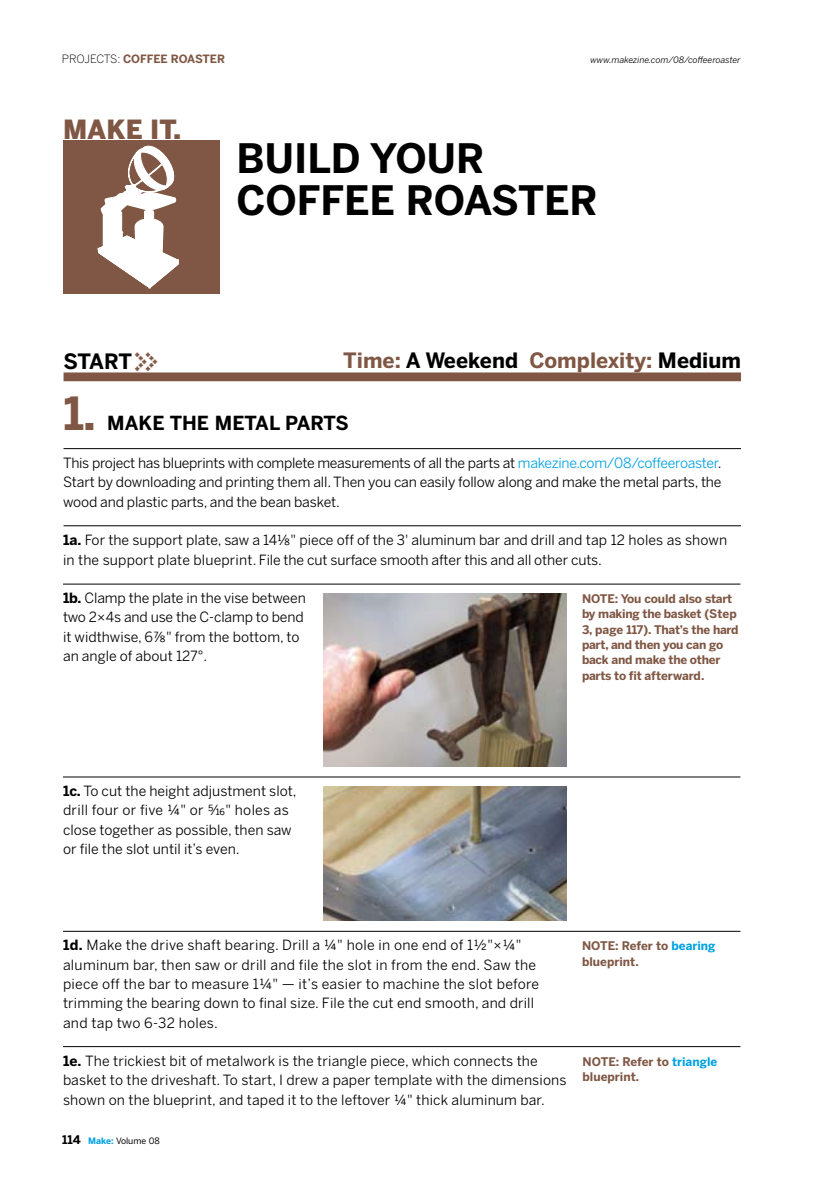
<style>
.page{position:relative;width:835px;height:1182px;background:#fff}
.page>*{position:absolute;margin:0;border:0;box-sizing:border-box;transform-origin:0 0}
.t1{font:700 45.32px "Benton Sans";color:#7f5744}
.t2{font:700 40.25px/42px "Benton Sans";color:#000;text-align:center}
.t3{font:900 26.25px "Benton Sans";color:#7f5744}
.t4{font:700 21px "Benton Sans";color:#7f5744}
.t5{font:700 21px "Benton Sans";letter-spacing:-.025em;color:#000}
.t6{font:700 19.25px "Benton Sans";color:#000}
.t7{font:14px/19.2px "Benton Sans";letter-spacing:.01em;color:#000}
.t8{font:14px/19.2px "Benton Sans";letter-spacing:-.01em;color:#000}
.t9{font:700 11.9px/15.2px "Benton Sans";letter-spacing:-.015em;color:#7f5744}
.t10{font:700 11.38px "Benton Sans";color:#7f5744}
.t11{font:italic 8.75px "Benton Sans";color:#000}
.t12{font:8.75px "Benton Sans";color:#000}
.s1{font-weight:300;color:#000}
.s2{font-family:"Crossover";font-size:35px;color:#7f5744}
.s3{color:#000}
.s4{color:#00a2e3}
.s5{font-weight:700}
.s6{font-family:"Benton Sans Frac BK"}
.s7{font-weight:700;font-size:11.9px}
.s8{font-weight:700;color:#00a2e3}
</style>
<div class="page">
<div style="left:64px;top:372px;width:677px;height:9px;background:#7f5744"></div>
<hr style="left:64px;top:525px;width:677px;height:1px;background:#000">
<img style="left:324px;top:593px;width:242px;height:173px">
<hr style="left:63px;top:583px;width:677px;height:1px;background:#000">
<img style="left:323px;top:786px;width:243px;height:134px">
<hr style="left:63px;top:776px;width:677px;height:1px;background:#000">
<hr style="left:63px;top:1046px;width:677px;height:1px;background:#000">
<hr style="left:63px;top:930px;width:677px;height:1px;background:#000">
<div style="left:63px;top:140px;width:157px;height:153px;background:#7f5744"></div>
<svg style="left:98px;top:146px;width:81px;height:143px"></svg>
<hr style="left:64px;top:448px;width:677px;height:1px;background:#000">
<p class="t10" style="left:62px;top:52px;width:165px"><span class="s1">PROJECTS:</span> coffee roaster</p>
<p class="t11" style="left:590px;top:55px;width:152px">www.makezine.com/08/coffeeroaster</p>
<h3 class="t3" style="left:63px;top:113px;width:120px">MAKE IT.</h3>
<h3 class="t5" style="left:64px;top:349px;width:98px">start<span class="s2">&gt;&gt;</span></h3>
<h2 class="t2" style="left:237px;top:136px;width:363px">Your<br>Coffee Roaster</h2>
<h2 class="t2" style="left:237px;top:136px;width:53px">Build</h2>
<h3 class="t4" style="left:343px;top:348px;width:399px">Time: <span class="s3">A Weekend</span> Complexity: <span class="s3">Medium</span></h3>
<h1 class="t1" style="left:64px;top:386px;width:34px">1.</h1>
<h3 class="t6" style="left:107px;top:411px;width:243px">Make the metal parts</h3>
<p class="t7" style="left:63px;top:453px;width:660px;text-align:justify">This project has blueprints with complete measurements of all the parts at <span class="s4">makezine.com/08/coffeeroaster</span>.<br>Start by downloading and printing them all. Then you can easily follow along and make the metal parts, the wood and plastic parts, and the bean basket.</p>
<p class="t7" style="left:63px;top:530px;width:666px"><span class="s5">1a.</span> For the support plate, saw a 14<span class="s6">1</span>" piece off of the 3' aluminum bar and drill and tap 12 holes as shown in the support plate blueprint. File the cut surface smooth after this and all other cuts.</p>
<p class="t8" style="left:63px;top:588px;width:244px"><span class="s5">1b.</span> Clamp the plate in the vise between two 2×4s and use the C-clamp to bend it widthwise, 6<span class="s6">4</span>" from the bottom, to an angle of about 127°.</p>
<p class="t9" style="left:582px;top:591px;width:18px">NOTE</p>
<p class="t9" style="left:582px;top:591px;width:158px;text-indent:33px">: You could also start by making the basket (Step<br>3, page 117). That’s the hard part, and then you can go back and make the other parts to fit afterward.</p>
<p class="t7" style="left:63px;top:781px;width:235px"><span class="s5">1c.</span> To cut the height adjustment slot, drill four or five ¼" or <span class="s6">7</span>" holes as close together as possible, then saw or file the slot until it’s even.</p>
<p class="t7" style="left:63px;top:935px;width:478px"><span class="s5">1d.</span> Make the drive shaft bearing. Drill a ¼" hole in one end of 1½"×¼" aluminum bar, then saw or drill and file the slot in from the end. Saw the piece off the bar to measure 1¼" — it’s easier to machine the slot before trimming the bearing down to final size. File the cut end smooth, and drill and tap two 6-32 holes.</p>
<p class="t9" style="left:582px;top:938px;width:18px">NOTE</p>
<p class="t9" style="left:582px;top:938px;width:135px;text-indent:33px">: Refer to <span class="s4">bearing </span>blueprint.</p>
<p class="t7" style="left:63px;top:1051px;width:505px"><span class="s5">1e.</span> The trickiest bit of metalwork is the triangle piece, which connects the basket to the driveshaft. To start, I drew a paper template with the dimensions shown on the blueprint, and taped it to the leftover ¼" thick aluminum bar.</p>
<p class="t12" style="left:62px;top:1134px;width:99px"><span class="s7">114</span> <span class="s8">Make:</span> Volume 08</p>
<p class="t9" style="left:582px;top:1053px;width:18px">NOTE</p>
<p class="t9" style="left:582px;top:1053px;width:136px;text-indent:33px">: Refer to <span class="s4">triangle </span>blueprint.</p>
</div>
